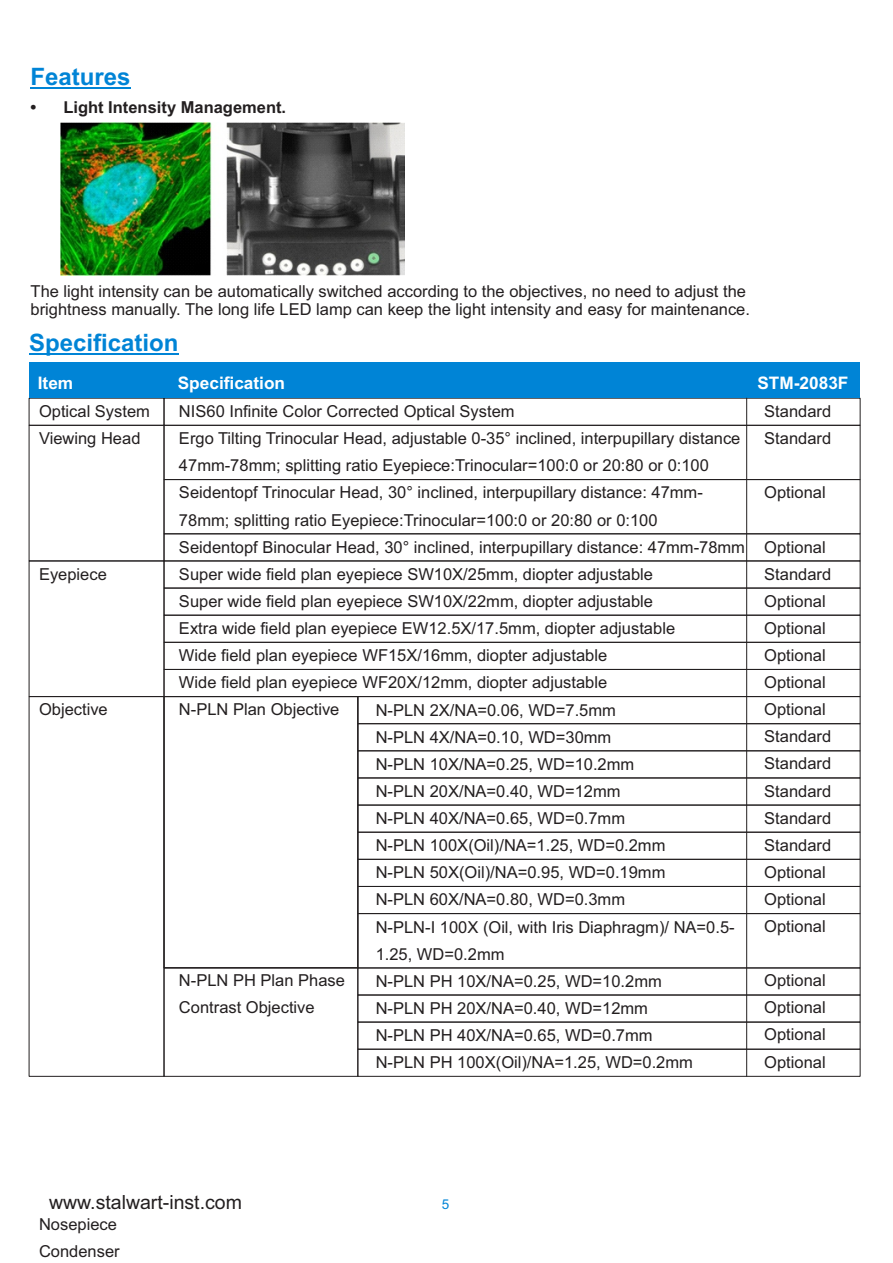
<style>
.page{position:relative;width:893px;height:1263px;background:#fff}
.page>*{position:absolute;margin:0;border:0;box-sizing:border-box;transform-origin:0 0}
.t1{font:700 24px "Arial";color:#0084d6}
.t2{font:19.5px "Arial";color:#231f20}
.t3{font:700 17.25px "Arial";color:#fff}
.t4{font:16.5px/27.2px "Arial";color:#231f20}
.t5{font:700 16.5px "Arial";color:#231f20}
.t6{font:13.5px "Arial";color:#0084d6}
</style>
<div class="page">
<img style="left:61px;top:123px;width:343px;height:152px">
<div style="left:358px;top:723px;width:502px;height:28px;border:1px solid #231f20"></div>
<div style="left:358px;top:751px;width:502px;height:27px;border:1px solid #231f20"></div>
<div style="left:358px;top:805px;width:502px;height:27px;border:1px solid #231f20"></div>
<div style="left:358px;top:832px;width:502px;height:27px;border:1px solid #231f20"></div>
<div style="left:358px;top:859px;width:502px;height:28px;border:1px solid #231f20"></div>
<hr style="left:746px;top:724px;width:1px;height:352px;background:#231f20">
<div style="left:358px;top:886px;width:502px;height:28px;border:1px solid #231f20"></div>
<div style="left:358px;top:913px;width:502px;height:55px;border:1px solid #231f20"></div>
<div style="left:358px;top:995px;width:502px;height:27px;border:1px solid #231f20"></div>
<div style="left:358px;top:1022px;width:502px;height:27px;border:1px solid #231f20"></div>
<div style="left:358px;top:1049px;width:502px;height:27px;border:1px solid #231f20"></div>
<div style="left:29px;top:362px;width:831px;height:36px;background:#0084d6"></div>
<hr style="left:746px;top:398px;width:1px;height:326px;background:#231f20">
<div style="left:164px;top:425px;width:696px;height:55px;border:1px solid #231f20"></div>
<div style="left:164px;top:479px;width:696px;height:55px;border:1px solid #231f20"></div>
<div style="left:164px;top:588px;width:696px;height:27px;border:1px solid #231f20"></div>
<div style="left:164px;top:615px;width:696px;height:27px;border:1px solid #231f20"></div>
<div style="left:164px;top:642px;width:696px;height:28px;border:1px solid #231f20"></div>
<div style="left:164px;top:669px;width:696px;height:28px;border:1px solid #231f20"></div>
<div style="left:358px;top:696px;width:502px;height:28px;border:1px solid #231f20"></div>
<div style="left:164px;top:534px;width:696px;height:27px;border:1px solid #231f20"></div>
<div style="left:29px;top:425px;width:135px;height:136px;border:1px solid #231f20"></div>
<div style="left:29px;top:696px;width:135px;height:380px;border:1px solid #231f20"></div>
<div style="left:164px;top:696px;width:194px;height:272px;border:1px solid #231f20"></div>
<div style="left:164px;top:968px;width:194px;height:108px;border:1px solid #231f20"></div>
<div style="left:358px;top:968px;width:502px;height:27px;border:1px solid #231f20"></div>
<hr style="left:29px;top:353px;width:149px;height:1px;background:#0084d6">
<hr style="left:31px;top:88px;width:100px;height:1px;background:#0084d6">
<h1 class="t1" style="left:31px;top:68px;width:102px">Features</h1>
<p class="t5" style="left:31px;top:101px;width:257px">• Light Intensity Management.</p>
<p class="t4" style="left:31px;top:283px;width:721px;line-height:18.5px">The light intensity can be automatically switched according to the objectives, no need to adjust the brightness manually. The long life LED lamp can keep the light intensity and easy for maintenance.</p>
<h1 class="t1" style="left:29px;top:334px;width:151px">Specification</h1>
<p class="t3" style="left:38px;top:376px;width:37px">Item</p>
<p class="t3" style="left:178px;top:376px;width:109px">Specification</p>
<p class="t4" style="left:179px;top:399px;width:567px">NIS60 Infinite Color Corrected Optical System<br>Ergo Tilting Trinocular Head, adjustable 0-35° inclined, interpupillary distance 47mm-78mm; splitting ratio Eyepiece:Trinocular=100:0 or 20:80 or 0:100<br>Seidentopf Trinocular Head, 30° inclined, interpupillary distance: 47mm-78mm; splitting ratio Eyepiece:Trinocular=100:0 or 20:80 or 0:100<br>Seidentopf Binocular Head, 30° inclined, interpupillary distance: 47mm-78mm Super wide field plan eyepiece SW10X/25mm, diopter adjustable<br>Super wide field plan eyepiece SW10X/22mm, diopter adjustable<br>Extra wide field plan eyepiece EW12.5X/17.5mm, diopter adjustable<br>Wide field plan eyepiece WF15X/16mm, diopter adjustable<br>Wide field plan eyepiece WF20X/12mm, diopter adjustable<br>N-PLN Plan Objective</p>
<p class="t4" style="left:39px;top:399px;width:112px">Optical System<br>Viewing Head</p>
<p class="t4" style="left:39px;top:562px;width:69px">Eyepiece</p>
<p class="t4" style="left:39px;top:697px;width:70px">Objective</p>
<p class="t4" style="left:376px;top:698px;width:360px">N-PLN 2X/NA=0.06, WD=7.5mm<br>N-PLN 4X/NA=0.10, WD=30mm<br>N-PLN 10X/NA=0.25, WD=10.2mm<br>N-PLN 20X/NA=0.40, WD=12mm<br>N-PLN 40X/NA=0.65, WD=0.7mm<br>N-PLN 100X(Oil)/NA=1.25, WD=0.2mm<br>N-PLN 50X(Oil)/NA=0.95, WD=0.19mm<br>N-PLN 60X/NA=0.80, WD=0.3mm<br>N-PLN-I 100X (Oil, with Iris Diaphragm)/ NA=0.5-<br>1.25, WD=0.2mm<br>N-PLN PH 10X/NA=0.25, WD=10.2mm<br>N-PLN PH 20X/NA=0.40, WD=12mm<br>N-PLN PH 40X/NA=0.65, WD=0.7mm<br>N-PLN PH 100X(Oil)/NA=1.25, WD=0.2mm</p>
<p class="t4" style="left:179px;top:968px;width:167px">N-PLN PH Plan Phase<br>Contrast Objective</p>
<p class="t3" style="left:757px;top:376px;width:93px">STM-2083F</p>
<p class="t4" style="left:764px;top:399px;width:68px">Standard<br>Standard</p>
<p class="t4" style="left:764px;top:481px;width:63px">Optional</p>
<p class="t4" style="left:764px;top:535px;width:68px">Optional<br>Standard<br>Optional<br>Optional<br>Optional<br>Optional<br>Optional<br>Standard<br>Standard<br>Standard<br>Standard<br>Standard<br>Optional<br>Optional<br>Optional</p>
<p class="t4" style="left:764px;top:968px;width:63px;text-align:justify">Optional Optional Optional Optional</p>
<p class="t2" style="left:49px;top:1194px;width:194px">www.stalwart-inst.com</p>
<p class="t6" style="left:442px;top:1199px;width:9px">5</p>
<p class="t4" style="left:39px;top:1212px;width:82px">Nosepiece<br>Condenser</p>
</div>
